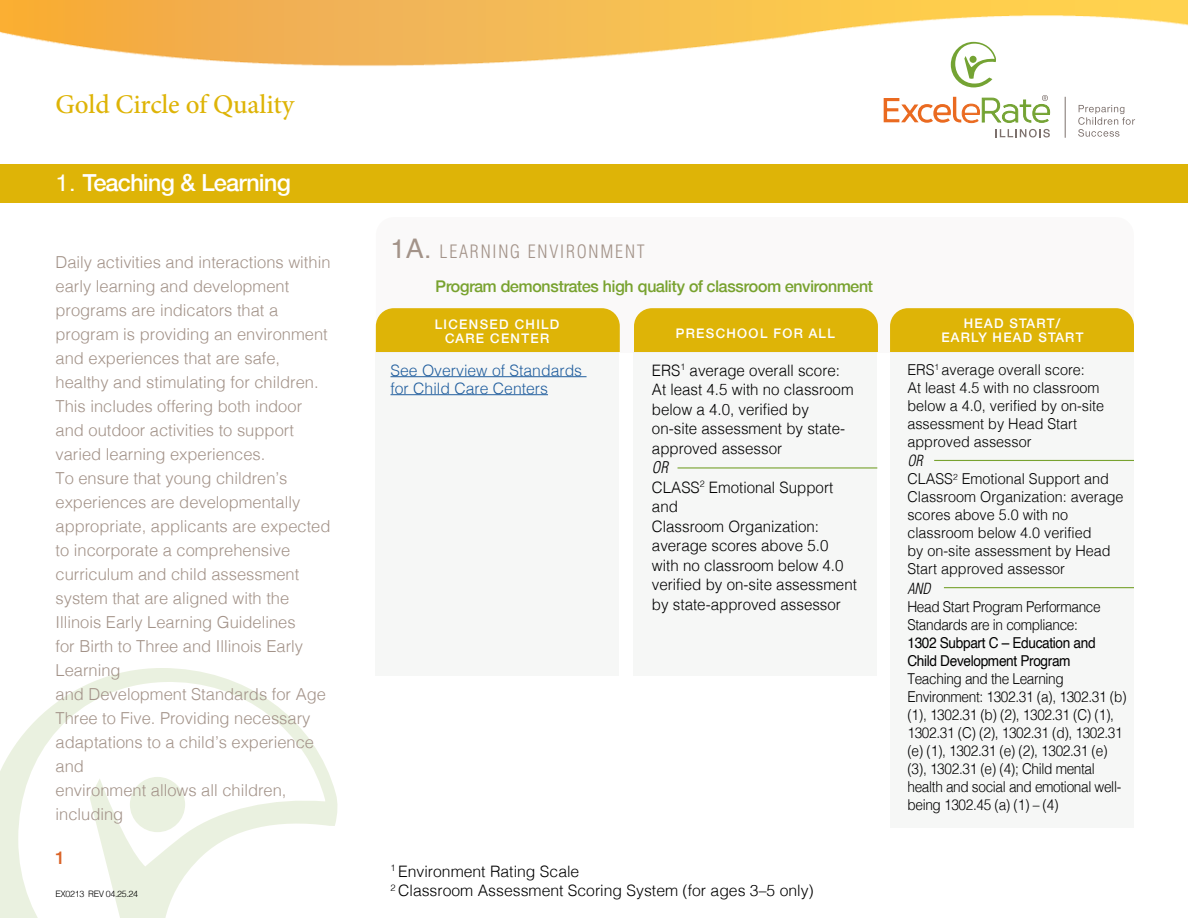
<style>
.page{position:relative;width:1188px;height:918px;background:#fff}
.page>*{position:absolute;margin:0;border:0;box-sizing:border-box;transform-origin:0 0}
.t1{font:500 27px "Minion Pro";letter-spacing:-.005em;color:#deb407}
.t2{font:500 24px "Helvetica";letter-spacing:-.01em;color:#fff}
.t3{font:300 condensed 18px "Helvetica";letter-spacing:.1em;color:#a39389}
.t4{font:500 18px "Helvetica";color:#da6428}
.t5{font:300 16.5px/24px "Helvetica";color:#a39389}
.t6{font:500 16.5px "Helvetica";letter-spacing:-.005em;color:#78a22f}
.t7{font:300 15.75px/19.5px "Helvetica";color:#000;scale:.96 1}
.t8{font:300 15.75px/19.5px "Helvetica";color:#000}
.t9{font:300 15.75px/18px "Helvetica";color:#215e9e}
.t10{font:300 15px/18px "Helvetica";letter-spacing:-.025em;color:#000;scale:.91 1}
.t11{font:300 15px/18px "Helvetica";color:#000;scale:.96 1}
.t12{font:15px/18px "Helvetica";letter-spacing:-.025em;color:#000;scale:.91 1}
.t13{font:italic 300 condensed 15px "Helvetica";color:#000;scale:.96 1}
.t14{font:500 13.5px/14.2px "Helvetica";letter-spacing:.1em;color:#fff;text-align:center}
.t15{font:300 8.85px "Helvetica";letter-spacing:-.04em;color:#000}
.s1{font-weight:400}
.s2{font-weight:400;font-stretch:normal;font-size:27px}
.s3{font-style:italic;font-stretch:condensed}
</style>
<div class="page">
<svg style="left:1078px;top:105px;width:57px;height:32px"></svg>
<hr style="left:1065px;top:97px;width:1px;height:41px;background:#7d716d">
<svg style="left:953px;top:75px;width:40px;height:12px"></svg>
<svg style="left:884px;top:95px;width:166px;height:42px"></svg>
<div style="left:0;top:164px;width:1188px;height:39px;background:#deb407"></div>
<img style="left:0;top:0;width:1188px;height:75px">
<svg style="left:0;top:668px;width:338px;height:250px"></svg>
<div style="left:890px;top:352px;width:244px;height:475px;background:#f6f7f6"></div>
<div style="left:375px;top:352px;width:244px;height:324px;background:#f6f7f6"></div>
<div style="left:376px;top:308px;width:243px;height:44px;background:#deb407"></div>
<div style="left:633px;top:352px;width:244px;height:324px;background:#f6f7f6"></div>
<div style="left:634px;top:308px;width:243px;height:44px;background:#deb407"></div>
<hr style="left:678px;top:467px;width:199px;height:2px;background:#78a22f">
<hr style="left:934px;top:460px;width:200px;height:1px;background:#78a22f">
<hr style="left:944px;top:587px;width:190px;height:1px;background:#78a22f">
<div style="left:890px;top:308px;width:244px;height:44px;background:#deb407"></div>
<hr style="left:391px;top:376px;width:196px;height:1px;background:#215e9e">
<hr style="left:391px;top:394px;width:157px;height:1px;background:#215e9e">
<h1 class="t1" style="left:56px;top:86px;width:240px">Gold Circle of Quality</h1>
<h2 class="t2" style="left:56px;top:168px;width:237px"><span class="s1">1.</span> Teaching &amp; Learning</h2>
<p class="t5" style="left:56px;top:249px;width:277px">Daily activities and interactions within early learning and development programs are indicators that a program is providing an environment and experiences that are safe, healthy and stimulating for children.<br>This includes offering both indoor and outdoor activities to support varied learning experiences.<br>To ensure that young children’s experiences are developmentally appropriate, applicants are expected to incorporate a comprehensive curriculum and child assessment system that are aligned with the<br>Illinois Early Learning Guidelines<br>for Birth to Three and Illinois Early<br>Learning<br>and Development Standards for Age<br>Three to Five. Providing necessary adaptations to a child’s experience and<br>environment allows all children, including</p>
<p class="t4" style="left:56px;top:847px;width:11px">1</p>
<p class="t15" style="left:56px;top:887px;width:84px">EX0213 REV 04.25.24</p>
<p class="t3" style="left:391px;top:240px;width:256px"><span class="s2">1A.</span> LEARNING ENVIRONMENT</p>
<p class="t6" style="left:436px;top:276px;width:439px">Program demonstrates high quality of classroom environment</p>
<p class="t14" style="left:435px;top:317px;width:126px">LICENSED CHILD<br>CARE CENTER</p>
<p class="t14" style="left:676px;top:326px;width:160px">PRESCHOOL FOR ALL</p>
<p class="t7" style="left:652px;top:359px;width:212px">ERS<sup>1</sup> average overall score:<br>At least 4.5 with no classroom below a 4.0, verified by on-site assessment by state&shy;approved assessor</p>
<p class="t7" style="left:652px;top:457px;width:215px"><span class="s3">OR<br></span>CLASS<sup>2</sup> Emotional Support and<br>Classroom Organization: average scores above 5.0 with no classroom below 4.0 verified by on-site assessment by state-approved assessor</p>
<p class="t9" style="left:391px;top:360px;width:193px">See Overview of Standards for Child Care Centers</p>
<p class="t8" style="left:391px;top:860px;width:425px"><sup>1</sup> Environment Rating Scale<br><sup>2</sup> Classroom Assessment Scoring System (for ages 3–5 only)</p>
<p class="t14" style="left:941px;top:316px;width:144px">HEAD START/<br>EARLY HEAD START</p>
<p class="t11" style="left:907px;top:360px;width:207px">ERS<sup>1</sup> average overall score:<br>At least 4.5 with no classroom below a 4.0, verified by on-site assessment by Head Start approved assessor</p>
<p class="t11" style="left:907px;top:451px;width:227px"><span class="s3">OR<br></span>CLASS<sup>2</sup> Emotional Support and<br>Classroom Organization: average scores above 5.0 with no classroom below 4.0 verified<br>by on-site assessment by Head<br>Start approved assessor</p>
<p class="t13" style="left:907px;top:579px;width:26px">AND</p>
<p class="t10" style="left:907px;top:597px;width:214px">Head Start Program Performance<br>Standards are in compliance:</p>
<p class="t12" style="left:907px;top:634px;width:208px">1302 Subpart C – Education and<br>Child Development Program</p>
<p class="t10" style="left:907px;top:669px;width:242px">Teaching and the Learning Environment: 1302.31 (a), 1302.31 (b) (1), 1302.31 (b) (2), 1302.31 (C) (1), 1302.31 (C) (2), 1302.31 (d), 1302.31 (e) (1), 1302.31 (e) (2), 1302.31 (e) (3), 1302.31 (e) (4); Child mental health and social and emotional well&shy;being 1302.45 (a) (1) – (4)</p>
</div>
